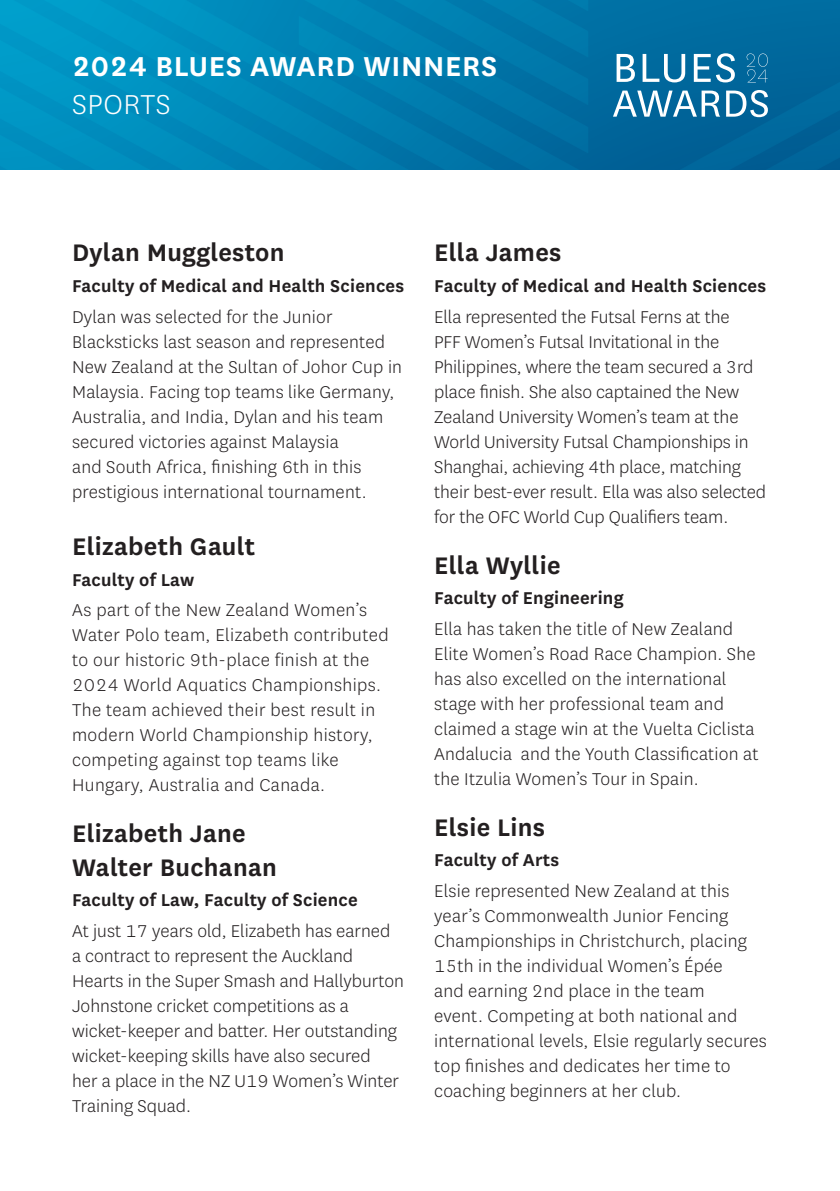
<style>
.page{position:relative;width:840px;height:1191px;background:#fff}
.page>*{position:absolute;margin:0;border:0;box-sizing:border-box;transform-origin:0 0}
.Heading_2{font:600 32px/38.4px "National";letter-spacing:.02em;color:#fff}
.name{font:600 28px/33.6px "National";letter-spacing:.01em;color:#231f20}
.Body{font:300 20px/25px "National";letter-spacing:.01em;color:#231f20}
.Faculty{font:600 20px "National";letter-spacing:.01em;color:#231f20}
.s1{font-weight:300}
</style>
<div class="page">
<img style="left:0;top:0;width:839px;height:169px">
<svg style="left:746px;top:53px;width:21px;height:29px"></svg>
<svg style="left:616px;top:54px;width:18px;height:28px"></svg>
<svg style="left:642px;top:54px;width:42px;height:28px"></svg>
<svg style="left:693px;top:53px;width:41px;height:29px"></svg>
<svg style="left:612px;top:91px;width:107px;height:26px"></svg>
<svg style="left:725px;top:90px;width:42px;height:27px"></svg>
<p class="Heading_2" style="left:72px;top:45px;width:426px">2024 BLUES AWARD WINNERS<br><span class="s1">SPORTS</span></p>
<p class="name" style="left:72px;top:234px;width:214px">Dylan Muggleston</p>
<p class="Faculty" style="left:72px;top:272px;width:333px">Faculty of Medical and Health Sciences</p>
<p class="Body" style="left:72px;top:304px;width:331px">Dylan was selected for the Junior Blacksticks last season and represented New Zealand at the Sultan of Johor Cup in Malaysia. Facing top teams like Germany, Australia, and India, Dylan and his team secured victories against Malaysia<br>and South Africa, finishing 6th in this prestigious international tournament.</p>
<p class="name" style="left:72px;top:528px;width:184px">Elizabeth Gault</p>
<p class="Faculty" style="left:72px;top:565px;width:124px">Faculty of Law</p>
<p class="Body" style="left:72px;top:597px;width:318px">As part of the New Zealand Women’s Water Polo team, Elizabeth contributed to our historic 9th-place finish at the 2024 World Aquatics Championships.<br>The team achieved their best result in modern World Championship history, competing against top teams like Hungary, Australia and Canada.</p>
<p class="name" style="left:72px;top:814px;width:206px">Elizabeth Jane<br>Walter Buchanan</p>
<p class="Faculty" style="left:72px;top:886px;width:287px">Faculty of Law, Faculty of Science</p>
<p class="Body" style="left:72px;top:917px;width:333px">At just 17 years old, Elizabeth has earned a contract to represent the Auckland Hearts in the Super Smash and Hallyburton Johnstone cricket competitions as a wicket-keeper and batter. Her outstanding wicket-keeping skills have also secured<br>her a place in the NZ U19 Women’s Winter Training Squad.</p>
<p class="name" style="left:434px;top:234px;width:129px">Ella James</p>
<p class="Faculty" style="left:434px;top:272px;width:333px">Faculty of Medical and Health Sciences</p>
<p class="Body" style="left:434px;top:304px;width:333px">Ella represented the Futsal Ferns at the<br>PFF Women’s Futsal Invitational in the Philippines, where the team secured a 3rd place finish. She also captained the New Zealand University Women’s team at the World University Futsal Championships in Shanghai, achieving 4th place, matching their best-ever result. Ella was also selected for the OFC World Cup Qualifiers team.</p>
<p class="name" style="left:434px;top:546px;width:128px">Ella Wyllie</p>
<p class="Faculty" style="left:434px;top:584px;width:191px">Faculty of Engineering</p>
<p class="Body" style="left:434px;top:615px;width:326px">Ella has taken the title of New Zealand Elite Women’s Road Race Champion. She has also excelled on the international stage with her professional team and claimed a stage win at the Vuelta Ciclista Andalucia and the Youth Classification at the Itzulia Women’s Tour in Spain.</p>
<p class="name" style="left:434px;top:808px;width:112px">Elsie Lins</p>
<p class="Faculty" style="left:434px;top:846px;width:126px">Faculty of Arts</p>
<p class="Body" style="left:434px;top:877px;width:334px">Elsie represented New Zealand at this year’s Commonwealth Junior Fencing Championships in Christchurch, placing 15th in the individual Women’s Épée<br>and earning 2nd place in the team<br>event. Competing at both national and international levels, Elsie regularly secures top finishes and dedicates her time to coaching beginners at her club.</p>
</div>
